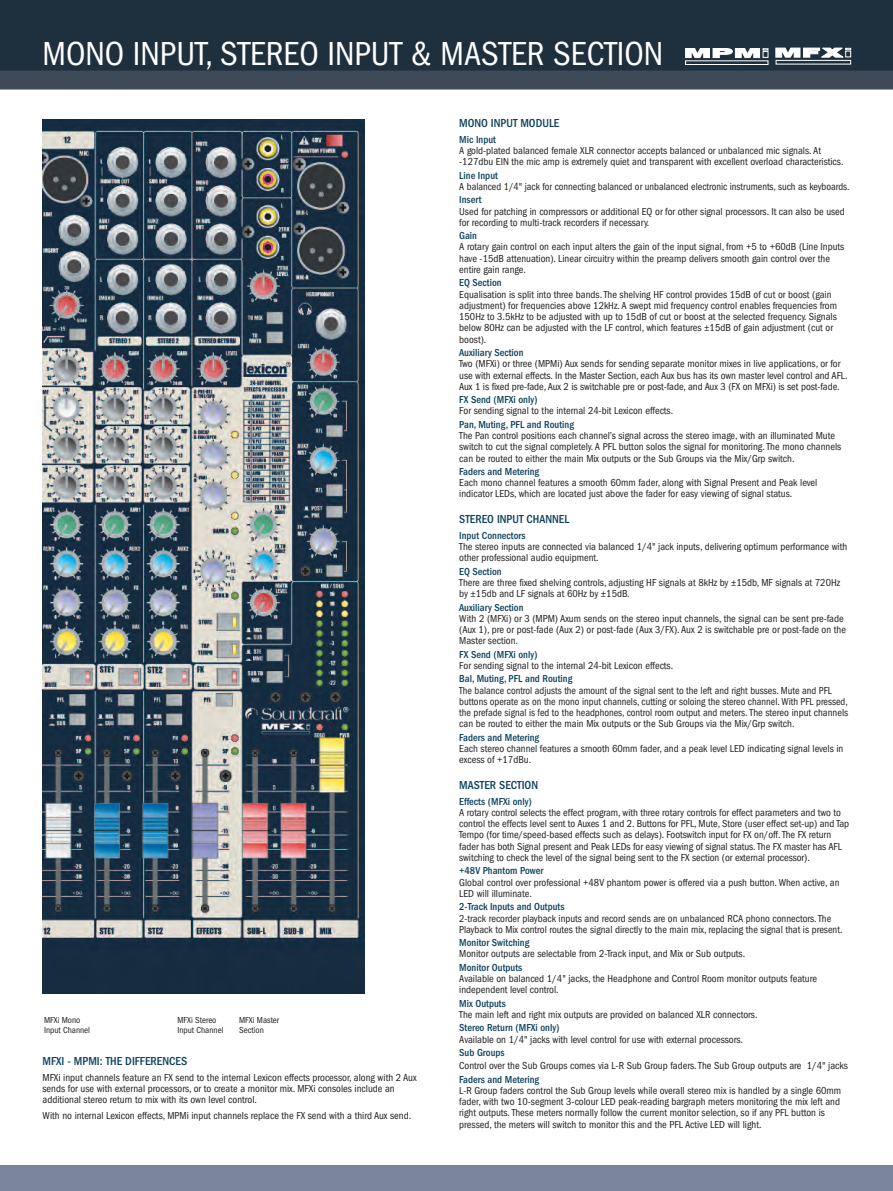
<style>
.page{position:relative;width:893px;height:1191px;background:#fff}
.page>*{position:absolute;margin:0;border:0;box-sizing:border-box;transform-origin:0 0}
.t1{font:condensed 34.5px "Franklin Gothic";color:#fff}
.t2{font:500 condensed 12px "Franklin Gothic";color:#0e415d}
.t3{font:condensed 10.5px/11.2px "Franklin Gothic";color:#231f20}
.t4{font:500 condensed 10.5px "Franklin Gothic";color:#0e415d}
.t5{font:condensed 9px/10.5px "Franklin Gothic";color:#231f20}
</style>
<div class="page">
<img style="left:0;top:0;width:893px;height:90px">
<div style="left:0;top:1165px;width:893px;height:26px;background:#798599"></div>
<img style="left:43px;top:119px;width:321px;height:874px">
<div style="left:776px;top:60px;width:75px;height:4px;border:1px solid #fff"></div>
<svg style="left:776px;top:48px;width:75px;height:9px"></svg>
<svg style="left:685px;top:48px;width:83px;height:10px"></svg>
<div style="left:685px;top:60px;width:83px;height:5px;border:1px solid #fff"></div>
<h1 class="t1" style="left:43px;top:33px;width:622px">MONO INPUT, STEREO INPUT &amp; MASTER SECTION</h1>
<p class="t5" style="left:44px;top:1014px;width:48px">MFXi Mono<br>Input Channel</p>
<p class="t5" style="left:177px;top:1014px;width:48px">MFXi Stereo<br>Input Channel</p>
<p class="t5" style="left:239px;top:1014px;width:42px">MFXi Master<br>Section</p>
<p class="t2" style="left:43px;top:1053px;width:146px">MFXI - MPMI: THE DIFFERENCES</p>
<p class="t3" style="left:43px;top:1071px;width:376px">MFXi input channels feature an FX send to the internal Lexicon effects processor, along with 2 Aux sends for use with external processors, or to create a monitor mix. MFXi consoles include an additional stereo return to mix with its own level control.</p>
<p class="t3" style="left:43px;top:1109px;width:370px">With no internal Lexicon effects, MPMi input channels replace the FX send with a third Aux send.</p>
<p class="t2" style="left:459px;top:116px;width:102px">MONO INPUT MODULE</p>
<p class="t4" style="left:459px;top:133px;width:38px">Mic Input</p>
<p class="t3" style="left:459px;top:145px;width:386px">A gold-plated balanced female XLR connector accepts balanced or unbalanced mic signals. At -127dbu EIN the mic amp is extremely quiet and transparent with excellent overload characteristics.</p>
<p class="t4" style="left:459px;top:169px;width:40px">Line Input</p>
<p class="t3" style="left:459px;top:181px;width:392px">A balanced 1/4" jack for connecting balanced or unbalanced electronic instruments, such as keyboards.</p>
<p class="t4" style="left:459px;top:194px;width:24px">Insert</p>
<p class="t3" style="left:459px;top:205px;width:387px">Used for patching in compressors or additional EQ or for other signal processors. It can also be used for recording to multi-track recorders if necessary.</p>
<p class="t4" style="left:459px;top:229px;width:19px">Gain</p>
<p class="t3" style="left:459px;top:241px;width:387px">A rotary gain control on each input alters the gain of the input signal, from +5 to +60dB (Line Inputs have -15dB attenuation). Linear circuitry within the preamp delivers smooth gain control over the entire gain range.</p>
<p class="t4" style="left:459px;top:277px;width:44px">EQ Section</p>
<p class="t3" style="left:459px;top:288px;width:379px">Equalisation is split into three bands. The shelving HF control provides 15dB of cut or boost (gain adjustment) for frequencies above 12kHz. A swept mid frequency control enables frequencies from 150Hz to 3.5kHz to be adjusted with up to 15dB of cut or boost at the selected frequency. Signals below 80Hz can be adjusted with the LF control, which features ±15dB of gain adjustment (cut or boost).</p>
<p class="t4" style="left:459px;top:346px;width:66px">Auxiliary Section</p>
<p class="t3" style="left:459px;top:358px;width:390px">Two (MFXi) or three (MPMi) Aux sends for sending separate monitor mixes in live applications, or for use with external effects. In the Master Section, each Aux bus has its own master level control and AFL.<br>Aux 1 is fixed pre-fade, Aux 2 is switchable pre or post-fade, and Aux 3 (FX on MFXi) is set post-fade.</p>
<p class="t4" style="left:459px;top:393px;width:80px">FX Send (MFXi only)</p>
<p class="t3" style="left:459px;top:405px;width:216px">For sending signal to the internal 24-bit Lexicon effects.</p>
<p class="t4" style="left:459px;top:418px;width:116px">Pan, Muting, PFL and Routing</p>
<p class="t3" style="left:459px;top:430px;width:384px">The Pan control positions each channel’s signal across the stereo image, with an illuminated Mute switch to cut the signal completely. A PFL button solos the signal for monitoring. The mono channels can be routed to either the main Mix outputs or the Sub Groups via the Mix/Grp switch.</p>
<p class="t4" style="left:459px;top:465px;width:81px">Faders and Metering</p>
<p class="t3" style="left:459px;top:477px;width:360px">Each mono channel features a smooth 60mm fader, along with Signal Present and Peak level indicator LEDs, which are located just above the fader for easy viewing of signal status.</p>
<p class="t2" style="left:459px;top:512px;width:112px">STEREO INPUT CHANNEL</p>
<p class="t4" style="left:459px;top:529px;width:68px">Input Connectors</p>
<p class="t3" style="left:459px;top:541px;width:389px">The stereo inputs are connected via balanced 1/4" jack inputs, delivering optimum performance with other professional audio equipment.</p>
<p class="t4" style="left:459px;top:565px;width:44px">EQ Section</p>
<p class="t3" style="left:459px;top:577px;width:382px">There are three fixed shelving controls, adjusting HF signals at 8kHz by ±15db, MF signals at 720Hz by ±15db and LF signals at 60Hz by ±15dB.</p>
<p class="t4" style="left:459px;top:601px;width:66px">Auxiliary Section</p>
<p class="t3" style="left:459px;top:612px;width:388px">With 2 (MFXi) or 3 (MPM) Axum sends on the stereo input channels, the signal can be sent pre-fade (Aux 1), pre or post-fade (Aux 2) or post-fade (Aux 3/FX). Aux 2 is switchable pre or post-fade on the<br>Master section.</p>
<p class="t4" style="left:459px;top:648px;width:80px">FX Send (MFXi only)</p>
<p class="t3" style="left:459px;top:660px;width:216px">For sending signal to the internal 24-bit Lexicon effects.</p>
<p class="t4" style="left:459px;top:672px;width:115px">Bal, Muting, PFL and Routing</p>
<p class="t3" style="left:459px;top:684px;width:391px">The balance control adjusts the amount of the signal sent to the left and right busses. Mute and PFL buttons operate as on the mono input channels, cutting or soloing the stereo channel. With PFL pressed, the prefade signal is fed to the headphones, control room output and meters. The stereo input channels can be routed to either the main Mix outputs or the Sub Groups via the Mix/Grp switch.</p>
<p class="t4" style="left:459px;top:731px;width:81px">Faders and Metering</p>
<p class="t3" style="left:459px;top:743px;width:386px">Each stereo channel features a smooth 60mm fader, and a peak level LED indicating signal levels in excess of +17dBu.</p>
<p class="t2" style="left:459px;top:778px;width:80px">MASTER SECTION</p>
<p class="t4" style="left:459px;top:795px;width:74px">Effects (MFXi only)</p>
<p class="t3" style="left:459px;top:806px;width:391px">A rotary control selects the effect program, with three rotary controls for effect parameters and two to control the effects level sent to Auxes 1 and 2. Buttons for PFL, Mute, Store (user effect set-up) and Tap Tempo (for time/speed-based effects such as delays). Footswitch input for FX on/off. The FX return fader has both Signal present and Peak LEDs for easy viewing of signal status. The FX master has AFL switching to check the level of the signal being sent to the FX section (or external processor).</p>
<p class="t4" style="left:459px;top:864px;width:86px">+48V Phantom Power</p>
<p class="t3" style="left:459px;top:876px;width:382px">Global control over professional +48V phantom power is offered via a push button. When active, an<br>LED will illuminate.</p>
<p class="t4" style="left:459px;top:900px;width:107px">2-Track Inputs and Outputs</p>
<p class="t3" style="left:459px;top:912px;width:385px">2-track recorder playback inputs and record sends are on unbalanced RCA phono connectors. The<br>Playback to Mix control routes the signal directly to the main mix, replacing the signal that is present.</p>
<p class="t4" style="left:459px;top:936px;width:72px">Monitor Switching</p>
<p class="t3" style="left:459px;top:948px;width:287px">Monitor outputs are selectable from 2-Track input, and Mix or Sub outputs.</p>
<p class="t4" style="left:459px;top:961px;width:65px">Monitor Outputs</p>
<p class="t3" style="left:459px;top:972px;width:359px">Available on balanced 1/4" jacks, the Headphone and Control Room monitor outputs feature independent level control.</p>
<p class="t4" style="left:459px;top:997px;width:48px">Mix Outputs</p>
<p class="t3" style="left:459px;top:1008px;width:300px">The main left and right mix outputs are provided on balanced XLR connectors.</p>
<p class="t4" style="left:459px;top:1021px;width:102px">Stereo Return (MFXi only)</p>
<p class="t3" style="left:459px;top:1033px;width:285px">Available on 1/4" jacks with level control for use with external processors.</p>
<p class="t4" style="left:459px;top:1046px;width:47px">Sub Groups</p>
<p class="t3" style="left:459px;top:1060px;width:390px">Control over the Sub Groups comes via L-R Sub Group faders. The Sub Group outputs are 1/4" jacks</p>
<p class="t4" style="left:459px;top:1073px;width:81px">Faders and Metering</p>
<p class="t3" style="left:459px;top:1084px;width:384px">L-R Group faders control the Sub Group levels while overall stereo mix is handled by a single 60mm fader, with two 10-segment 3-colour LED peak-reading bargraph meters monitoring the mix left and right outputs. These meters normally follow the current monitor selection, so if any PFL button is pressed, the meters will switch to monitor this and the PFL Active LED will light.</p>
</div>
